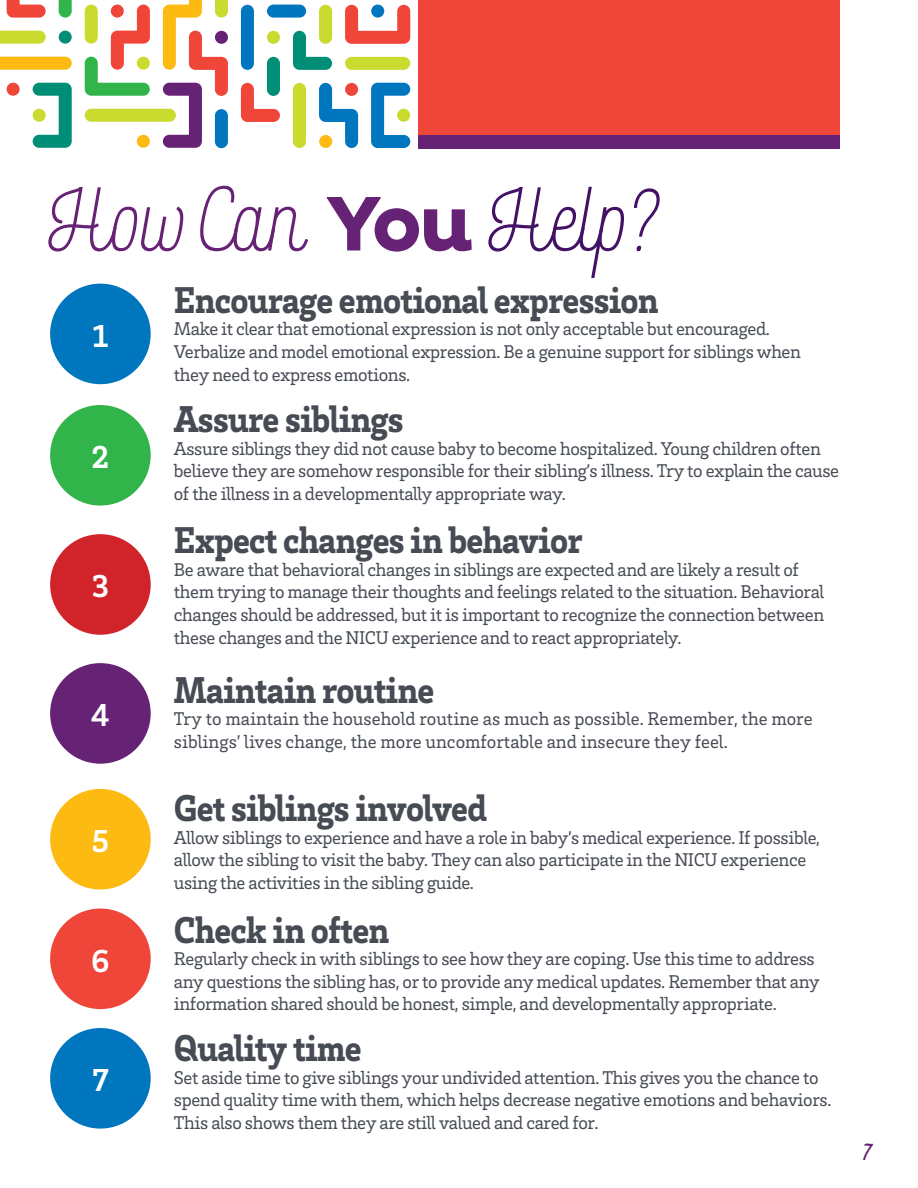
<style>
.page{position:relative;width:918px;height:1188px;background:#fff}
.page>*{position:absolute;margin:0;border:0;box-sizing:border-box;transform-origin:0 0}
.CH_Brix_White_Header{font:78.75px "Rockeby Sc One";color:#662274}
.t1{font:900 38.25px "Brix Slab";letter-spacing:-.02em;color:#464b54;scale:.94 1}
.CH_Brix_White_Header-2{font:700 32.55px "Brix Slab";color:#fff}
.t2{font:900 21px "Rockeby Sc Two";color:#662274;scale:1.1 1}
.t3{font:18.9px/22.6px "Brix Slab";letter-spacing:-.02em;color:#464b54}
.t4{font:18.9px/22.5px "Brix Slab";color:#464b54}
.s1{font-family:"Pluto";font-weight:700}
.s2{color:#431266}
</style>
<div class="page">
<div style="left:418px;top:135px;width:421px;height:13px;background:#662274"></div>
<div style="left:418px;top:0;width:421px;height:135px;background:#ef4639"></div>
<svg style="left:59px;top:0;width:13px;height:18px"></svg>
<svg style="left:345px;top:5px;width:65px;height:39px"></svg>
<div style="left:267px;top:5px;width:39px;height:13px;background:#0076be;border-radius:7px"></div>
<svg style="left:0;top:0;width:46px;height:44px"></svg>
<div style="left:59px;top:31px;width:13px;height:13px;background:#008e77;border-radius:50%"></div>
<svg style="left:163px;top:0;width:65px;height:148px"></svg>
<svg style="left:85px;top:5px;width:65px;height:91px"></svg>
<div style="left:85px;top:109px;width:91px;height:13px;background:#cadb2f;border-radius:7px"></div>
<svg style="left:0;top:57px;width:72px;height:13px"></svg>
<svg style="left:33px;top:83px;width:39px;height:65px"></svg>
<div style="left:33px;top:109px;width:13px;height:13px;background:#cadb2f;border-radius:7px"></div>
<div style="left:7px;top:83px;width:13px;height:13px;background:#ef4639;border-radius:7px"></div>
<div style="left:137px;top:135px;width:13px;height:13px;background:#fcba13;border-radius:50%"></div>
<div style="left:371px;top:5px;width:13px;height:13px;background:#0076be;border-radius:50%"></div>
<svg style="left:319px;top:83px;width:39px;height:65px"></svg>
<div style="left:345px;top:57px;width:65px;height:13px;background:#cadb2f;border-radius:7px"></div>
<div style="left:345px;top:83px;width:13px;height:13px;background:#ef4639;border-radius:50%"></div>
<div style="left:319px;top:135px;width:13px;height:13px;background:#fcba13;border-radius:50%"></div>
<div style="left:319px;top:5px;width:13px;height:39px;background:#cadb2f;border-radius:7px"></div>
<div style="left:267px;top:57px;width:13px;height:39px;background:#008e77;border-radius:7px"></div>
<div style="left:215px;top:109px;width:13px;height:39px;background:#0076be;border-radius:7px"></div>
<svg style="left:293px;top:31px;width:39px;height:39px"></svg>
<svg style="left:241px;top:83px;width:39px;height:39px"></svg>
<div style="left:293px;top:83px;width:13px;height:65px;background:#cadb2f;border-radius:7px"></div>
<div style="left:241px;top:5px;width:13px;height:65px;background:#0076be;border-radius:7px"></div>
<div style="left:267px;top:31px;width:13px;height:13px;background:#cadb2f;border-radius:50%"></div>
<div style="left:215px;top:31px;width:13px;height:13px;background:#662274;border-radius:7px"></div>
<svg style="left:371px;top:83px;width:39px;height:65px"></svg>
<div style="left:50px;top:284px;width:101px;height:100px;background:#0076be;border-radius:50%"></div>
<div style="left:50px;top:405px;width:101px;height:101px;background:#31b44a;border-radius:50%"></div>
<div style="left:50px;top:534px;width:101px;height:101px;background:#d1232a;border-radius:50%"></div>
<div style="left:50px;top:663px;width:101px;height:101px;background:#662274;border-radius:50%"></div>
<div style="left:50px;top:789px;width:101px;height:101px;background:#fcba13;border-radius:50%"></div>
<div style="left:50px;top:909px;width:101px;height:100px;background:#ef4639;border-radius:50%"></div>
<div style="left:50px;top:1028px;width:101px;height:101px;background:#0076be;border-radius:50%"></div>
<p class="CH_Brix_White_Header" style="left:46px;top:177px;width:614px">How Can <span class="s1">You</span> <span class="s2">Help?</span></p>
<p class="CH_Brix_White_Header-2" style="left:93px;top:315px;width:17px">1</p>
<p class="CH_Brix_White_Header-2" style="left:92px;top:436px;width:19px">2</p>
<p class="CH_Brix_White_Header-2" style="left:92px;top:565px;width:19px">3</p>
<p class="CH_Brix_White_Header-2" style="left:91px;top:694px;width:20px">4</p>
<p class="CH_Brix_White_Header-2" style="left:92px;top:820px;width:19px">5</p>
<p class="CH_Brix_White_Header-2" style="left:91px;top:940px;width:20px">6</p>
<p class="CH_Brix_White_Header-2" style="left:92px;top:1059px;width:18px">7</p>
<p class="t1" style="left:174px;top:274px;width:517px">Encourage emotional expression</p>
<p class="t3" style="left:174px;top:317px;width:629px">Make it clear that emotional expression is not only acceptable but encouraged.<br>Verbalize and model emotional expression. Be a genuine support for siblings when they need to express emotions.</p>
<p class="t1" style="left:174px;top:394px;width:246px">Assure siblings</p>
<p class="t3" style="left:174px;top:436px;width:667px">Assure siblings they did not cause baby to become hospitalized. Young children often believe they are somehow responsible for their sibling’s illness. Try to explain the cause of the illness in a developmentally appropriate way.</p>
<p class="t1" style="left:174px;top:515px;width:436px">Expect changes in behavior</p>
<p class="t3" style="left:174px;top:557px;width:652px">Be aware that behavioral changes in siblings are expected and are likely a result of them trying to manage their thoughts and feelings related to the situation. Behavioral changes should be addressed, but it is important to recognize the connection between these changes and the NICU experience and to react appropriately.</p>
<p class="t1" style="left:174px;top:665px;width:279px">Maintain routine</p>
<p class="t4" style="left:174px;top:707px;width:640px">Try to maintain the household routine as much as possible. Remember, the more siblings’ lives change, the more uncomfortable and insecure they feel.</p>
<p class="t1" style="left:174px;top:783px;width:335px">Get siblings involved</p>
<p class="t3" style="left:174px;top:825px;width:648px">Allow siblings to experience and have a role in baby’s medical experience. If possible, allow the sibling to visit the baby. They can also participate in the NICU experience using the activities in the sibling guide.</p>
<p class="t1" style="left:174px;top:905px;width:231px">Check in often</p>
<p class="t3" style="left:174px;top:947px;width:647px">Regularly check in with siblings to see how they are coping. Use this time to address any questions the sibling has, or to provide any medical updates. Remember that any information shared should be honest, simple, and developmentally appropriate.</p>
<p class="t1" style="left:174px;top:1023px;width:201px">Quality time</p>
<p class="t3" style="left:174px;top:1065px;width:659px">Set aside time to give siblings your undivided attention. This gives you the chance to spend quality time with them, which helps decrease negative emotions and behaviors.<br>This also shows them they are still valued and cared for.</p>
<p class="t2" style="left:862px;top:1140px;width:11px">7</p>
</div>
